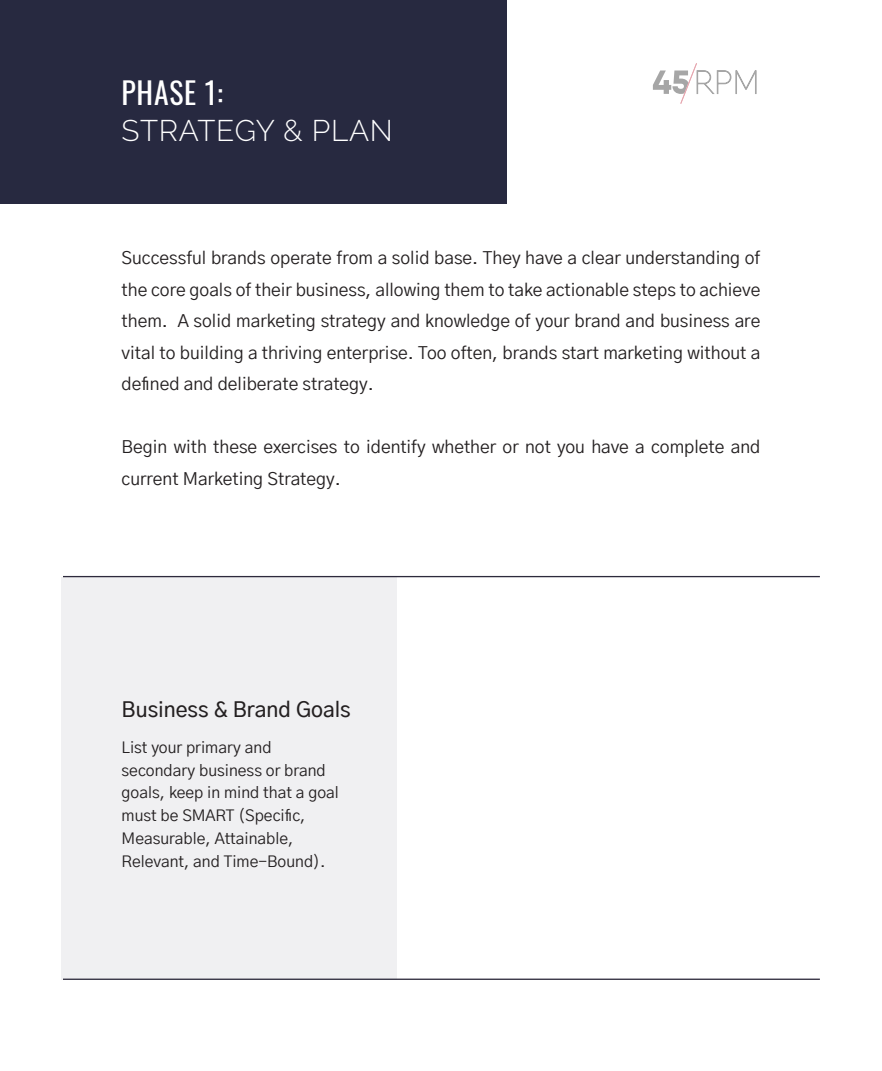
<style>
.page{position:relative;width:882px;height:1071px;background:#fff}
.page>*{position:absolute;margin:0;border:0;box-sizing:border-box;transform-origin:0 0}
.t1{font:300 29.75px "Raleway";letter-spacing:.02em;color:#fff}
.t2{font:29.75px "Oswald";letter-spacing:.025em;color:#fff}
.t3{font:500 21px "Gothic A1";color:#231f20}
.t4{font:17.5px/31.5px "Gothic A1";color:#231f20;text-align:justify}
.t5{font:15.75px/22.8px "Gothic A1";color:#231f20}
</style>
<div class="page">
<svg style="left:653px;top:63px;width:104px;height:41px"></svg>
<div style="left:0;top:0;width:507px;height:204px;background:#272940"></div>
<div style="left:62px;top:577px;width:335px;height:403px;background:#f0f0f2"></div>
<hr style="left:63px;top:576px;width:757px;height:1px;background:#2d2a3c">
<hr style="left:63px;top:979px;width:757px;height:1px;background:#2d2a3c">
<p class="t2" style="left:122px;top:67px;width:103px">PHASE 1:</p>
<p class="t1" style="left:122px;top:113px;width:273px">STRATEGY &amp; PLAN</p>
<p class="t4" style="left:122px;top:242px;width:640px">Successful brands operate from a solid base. They have a clear understanding of the core goals of their business, allowing them to take actionable steps to achieve them. A solid marketing strategy and knowledge of your brand and business are vital to building a thriving enterprise. Too often, brands start marketing without a defined and deliberate strategy.</p>
<p class="t4" style="left:122px;top:431px;width:640px">Begin with these exercises to identify whether or not you have a complete and current Marketing Strategy.</p>
<p class="t3" style="left:122px;top:693px;width:231px">Business &amp; Brand Goals</p>
<p class="t5" style="left:122px;top:735px;width:219px">List your primary and secondary business or brand goals, keep in mind that a goal must be SMART (Specific,<br>Measurable, Attainable,<br>Relevant, and Time-Bound).</p>
</div>
